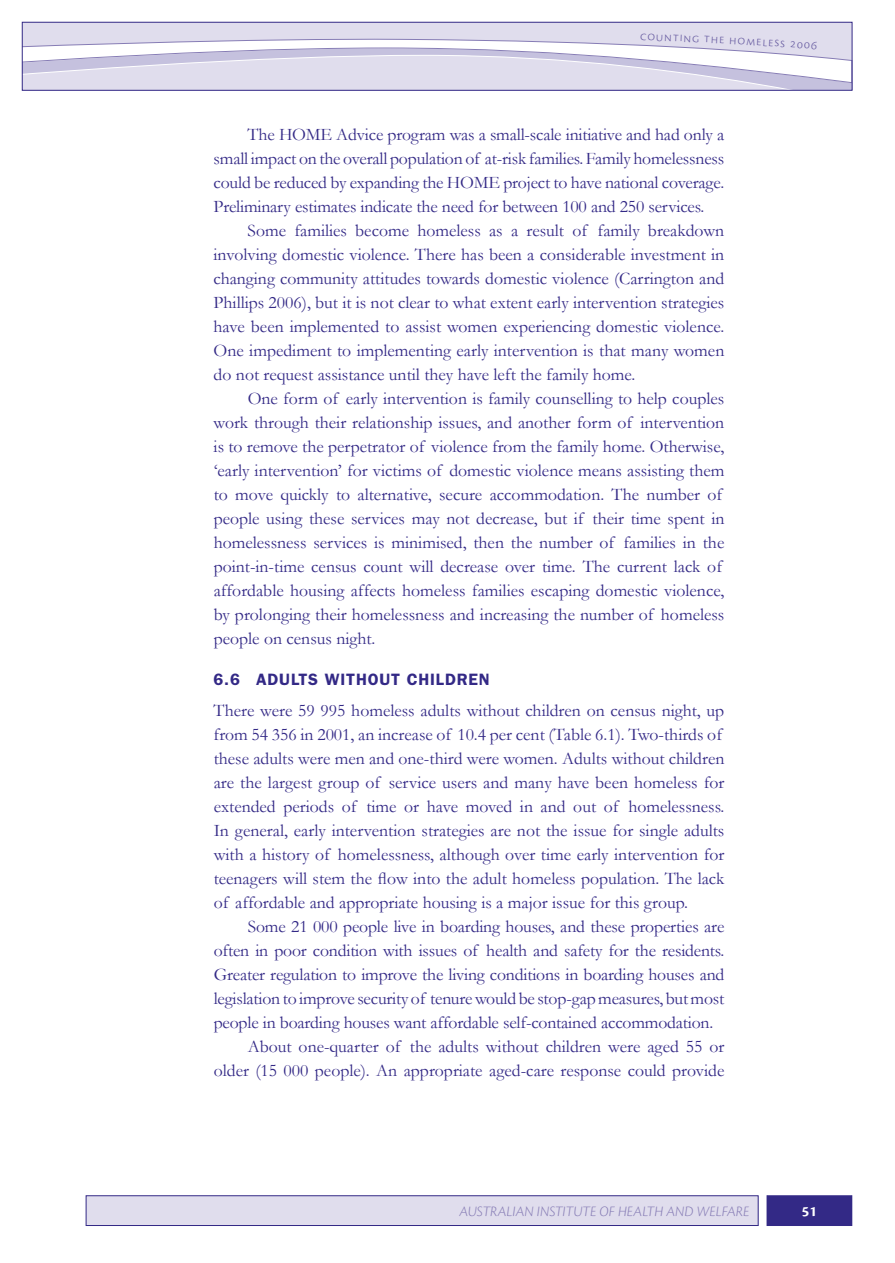
<style>
.page{position:relative;width:895px;height:1263px;background:#fff}
.page>*{position:absolute;margin:0;border:0;box-sizing:border-box;transform-origin:0 0}
.t1{font:17.7px/24px "Garamond";color:#332986;text-align:justify}
.t2{font:600 16.5px "Franklin Gothic";letter-spacing:.05em;color:#332986}
.t3{font:italic 300 15px "Cronos Pro";letter-spacing:-.005em;color:#867cb5}
.t4{font:700 15px "Cronos Pro";color:#fff}
.t5{font:300 13.5px "Cronos Pro";color:#65599f}
</style>
<div class="page">
<div style="left:22px;top:22px;width:829px;height:68px;background:#e0dded"></div>
<svg style="left:24px;top:38px;width:825px;height:50px"></svg>
<div style="left:22px;top:22px;width:829px;height:68px;border:1px solid #332986"></div>
<div style="left:86px;top:1195px;width:671px;height:30px;background:#e0dded"></div>
<div style="left:86px;top:1195px;width:672px;height:30px;border:1px solid #332986"></div>
<div style="left:766px;top:1195px;width:85px;height:30px;background:#332986"></div>
<div style="left:766px;top:1195px;width:85px;height:30px;border:1px solid #332986"></div>
<p class="t5" style="left:640px;top:28px;width:60px;rotate:2deg">COUNTING</p>
<p class="t5" style="left:704px;top:30px;width:65px;rotate:3deg">THE HOMEL</p>
<p class="t5" style="left:768px;top:34px;width:50px;rotate:4deg">ESS 2006</p>
<p class="t1" style="left:213px;top:122px;width:512px;text-indent:34px">The HOME Advice program was a small-scale initiative and had only a small impact on the overall population of at-risk families. Family homelessness could be reduced by expanding the HOME project to have national coverage.<br>Preliminary estimates indicate the need for between 100 and 250 services.</p>
<p class="t1" style="left:213px;top:218px;width:512px;text-indent:34px">Some families become homeless as a result of family breakdown involving domestic violence. There has been a considerable investment in changing community attitudes towards domestic violence (Carrington and Phillips 2006), but it is not clear to what extent early intervention strategies have been implemented to assist women experiencing domestic violence.<br>One impediment to implementing early intervention is that many women do not request assistance until they have left the family home.</p>
<p class="t1" style="left:213px;top:386px;width:512px;text-align:left;text-indent:34px">One form of early intervention is family counselling to help couples work through their relationship issues, and another form of intervention is to remove the perpetrator of violence from the family home. Otherwise, ‘early intervention’ for victims of domestic violence means assisting them to move quickly to alternative, secure accommodation. The number of people using these services may not decrease, but if their time spent in homelessness services is minimised, then the number of families in the point-in-time census count will decrease over time. The current lack of affordable housing affects homeless families escaping domestic violence, by prolonging their homelessness and increasing the number of homeless people on census night.</p>
<p class="t2" style="left:213px;top:670px;width:277px">6.6 ADULTS WITHOUT CHILDREN</p>
<p class="t1" style="left:213px;top:698px;width:512px;text-align:left">There were 59 995 homeless adults without children on census night, up from 54 356 in 2001, an increase of 10.4 per cent (Table 6.1). Two-thirds of these adults were men and one-third were women. Adults without children are the largest group of service users and many have been homeless for extended periods of time or have moved in and out of homelessness.<br>In general, early intervention strategies are not the issue for single adults with a history of homelessness, although over time early intervention for teenagers will stem the flow into the adult homeless population. The lack of affordable and appropriate housing is a major issue for this group.</p>
<p class="t1" style="left:248px;top:914px;width:478px">Some 21 000 people live in boarding houses, and these properties are</p>
<p class="t1" style="left:214px;top:938px;width:512px">often in poor condition with issues of health and safety for the residents.</p>
<p class="t1" style="left:214px;top:962px;width:512px">Greater regulation to improve the living conditions in boarding houses and</p>
<p class="t1" style="left:214px;top:986px;width:512px">legislation to improve security of tenurewould be stop-gapmeasures, butmost</p>
<p class="t1" style="left:213px;top:1010px;width:501px">people in boarding houses want affordable self-contained accommodation.</p>
<p class="t1" style="left:248px;top:1034px;width:478px">About one-quarter of the adults without children were aged 55 or</p>
<p class="t1" style="left:214px;top:1058px;width:512px">older (15 000 people). An appropriate aged-care response could provide</p>
<p class="t3" style="left:459px;top:1203px;width:291px">AUSTRALIAN INSTITUTE OF HEALTH AND WELFARE</p>
<p class="t4" style="left:801px;top:1203px;width:16px">51</p>
</div>
